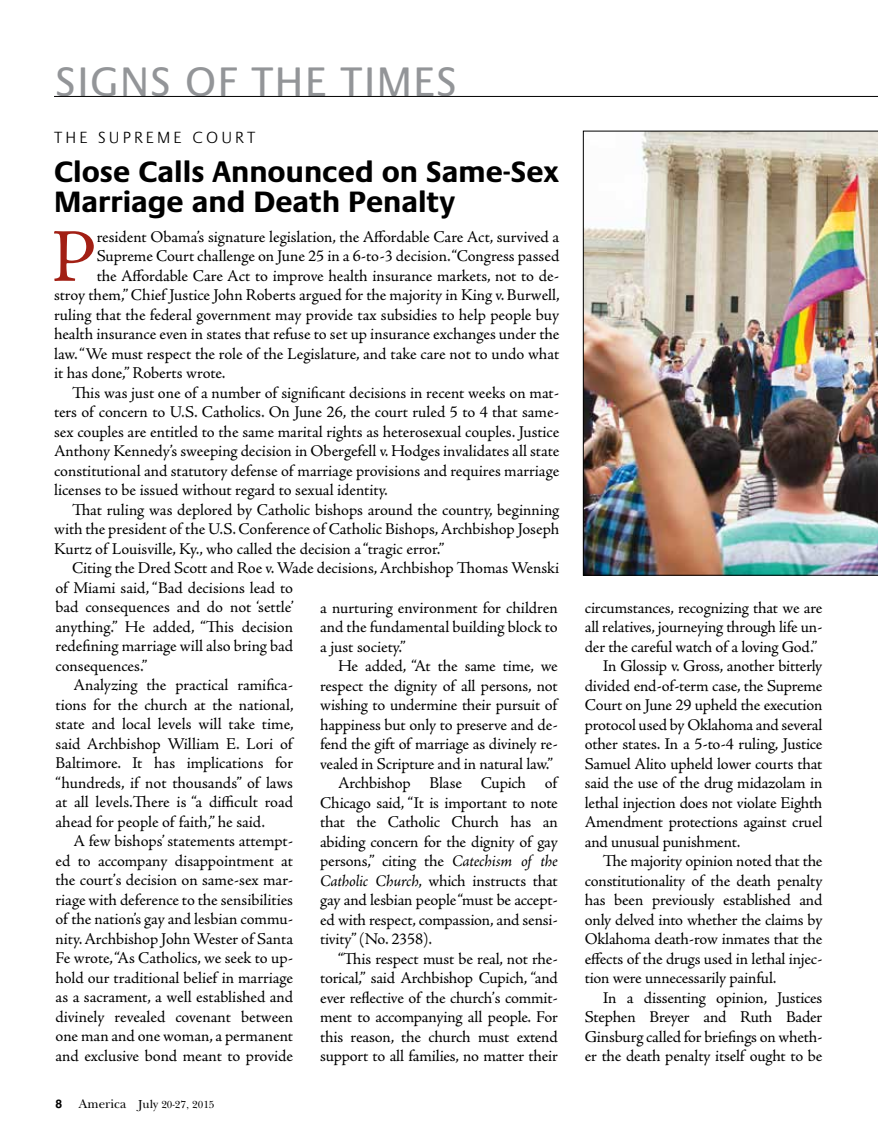
<style>
.page{position:relative;width:878px;height:1134px;background:#fff}
.page>*{position:absolute;margin:0;border:0;box-sizing:border-box;transform-origin:0 0}
.t1{font:76.2px "Adobe Jenson Pro";color:#a21f14}
.t2{font:42px "Praxis LT Pro";letter-spacing:.035em;color:#939598}
.t3{font:700 30px/30px "Praxis LT Pro";color:#000}
.t4{font:16.5px/19.5px "Adobe Jenson Pro";letter-spacing:-.005em;color:#000;text-align:justify}
.t5{font:300 16.5px "Praxis LT Pro";letter-spacing:.19em;color:#000}
.t6{font:10.5px "New Baskerville ITC";color:#000}
.s1{font-style:italic}
.s2{font-family:"Helvetica LT Std";font-weight:700;font-size:12px}
.s3{font-size:12.75px}
.s4{font-size:12px}
</style>
<div class="page">
<img style="left:583px;top:131px;width:295px;height:444px">
<hr style="left:54px;top:96px;width:824px;height:1px;background:#000">
<h2 class="t2" style="left:56px;top:58px;width:403px">SIGNS OF THE TIMES</h2>
<p class="t5" style="left:54px;top:128px;width:203px">THE SUPREME COURT</p>
<h3 class="t3" style="left:54px;top:157px;width:506px">Close Calls Announced on Same-Sex<br>Marriage and Death Penalty</h3>
<h1 class="t1" style="left:51px;top:214px;width:47px">P</h1>
<p class="t4" style="left:97px;top:227px;width:464px">resident Obama’s signature legislation, the Affordable Care Act, survived a</p>
<p class="t4" style="left:97px;top:247px;width:464px">Supreme Court challenge on June 25 in a 6-to-3 decision. “Congress passed</p>
<p class="t4" style="left:97px;top:266px;width:464px">the Affordable Care Act to improve health insurance markets, not to de-</p>
<p class="t4" style="left:54px;top:286px;width:507px">stroy them,” Chief Justice John Roberts argued for the majority in King v. Burwell,</p>
<p class="t4" style="left:54px;top:305px;width:506px">ruling that the federal government may provide tax subsidies to help people buy</p>
<p class="t4" style="left:54px;top:325px;width:507px">health insurance even in states that refuse to set up insurance exchanges under the</p>
<p class="t4" style="left:54px;top:344px;width:506px">law. “We must respect the role of the Legislature, and take care not to undo what</p>
<p class="t4" style="left:54px;top:364px;width:173px">it has done,” Roberts wrote.</p>
<p class="t4" style="left:72px;top:383px;width:488px">This was just one of a number of significant decisions in recent weeks on mat-</p>
<p class="t4" style="left:54px;top:403px;width:506px">ters of concern to U.S. Catholics. On June 26, the court ruled 5 to 4 that same-</p>
<p class="t4" style="left:54px;top:422px;width:507px">sex couples are entitled to the same marital rights as heterosexual couples. Justice</p>
<p class="t4" style="left:54px;top:442px;width:507px">Anthony Kennedy’s sweeping decision in Obergefell v. Hodges invalidates all state</p>
<p class="t4" style="left:54px;top:461px;width:507px">constitutional and statutory defense of marriage provisions and requires marriage</p>
<p class="t4" style="left:54px;top:481px;width:335px">licenses to be issued without regard to sexual identity.</p>
<p class="t4" style="left:72px;top:500px;width:489px">That ruling was deplored by Catholic bishops around the country, beginning</p>
<p class="t4" style="left:54px;top:520px;width:506px">with the president of the U.S. Conference of Catholic Bishops, Archbishop Joseph</p>
<p class="t4" style="left:54px;top:539px;width:392px">Kurtz of Louisville, Ky., who called the decision a “tragic error.”</p>
<p class="t4" style="left:72px;top:559px;width:488px">Citing the Dred Scott and Roe v. Wade decisions, Archbishop Thomas Wenski</p>
<p class="t4" style="left:55px;top:578px;width:239px">of Miami said, “Bad decisions lead to</p>
<p class="t4" style="left:55px;top:598px;width:240px">bad consequences and do not ‘settle’</p>
<p class="t4" style="left:55px;top:617px;width:239px">anything.” He added, “This decision</p>
<p class="t4" style="left:55px;top:637px;width:239px">redefining marriage will also bring bad</p>
<p class="t4" style="left:55px;top:656px;width:93px">consequences.”</p>
<p class="t4" style="left:73px;top:676px;width:221px">Analyzing the practical ramifica-</p>
<p class="t4" style="left:55px;top:695px;width:239px">tions for the church at the national,</p>
<p class="t4" style="left:55px;top:715px;width:240px">state and local levels will take time,</p>
<p class="t4" style="left:55px;top:734px;width:239px">said Archbishop William E. Lori of</p>
<p class="t4" style="left:55px;top:754px;width:239px">Baltimore. It has implications for</p>
<p class="t4" style="left:55px;top:773px;width:239px">“hundreds, if not thousands” of laws</p>
<p class="t4" style="left:55px;top:793px;width:239px">at all levels.There is “a difficult road</p>
<p class="t4" style="left:55px;top:812px;width:211px">ahead for people of faith,” he said.</p>
<p class="t4" style="left:73px;top:832px;width:221px">A few bishops’ statements attempt-</p>
<p class="t4" style="left:55px;top:851px;width:239px">ed to accompany disappointment at</p>
<p class="t4" style="left:55px;top:871px;width:239px">the court’s decision on same-sex mar-</p>
<p class="t4" style="left:55px;top:890px;width:239px">riage with deference to the sensibilities</p>
<p class="t4" style="left:55px;top:910px;width:239px">of the nation’s gay and lesbian commu-</p>
<p class="t4" style="left:55px;top:929px;width:239px">nity. Archbishop John Wester of Santa</p>
<p class="t4" style="left:55px;top:949px;width:239px">Fe wrote, “As Catholics, we seek to up-</p>
<p class="t4" style="left:55px;top:968px;width:239px">hold our traditional belief in marriage</p>
<p class="t4" style="left:55px;top:988px;width:239px">as a sacrament, a well established and</p>
<p class="t4" style="left:55px;top:1007px;width:239px">divinely revealed covenant between</p>
<p class="t4" style="left:55px;top:1027px;width:239px">one man and one woman, a permanent</p>
<p class="t4" style="left:55px;top:1046px;width:239px">and exclusive bond meant to provide</p>
<p class="t4" style="left:320px;top:598px;width:239px">a nurturing environment for children and the fundamental building block to a just society.”</p>
<p class="t4" style="left:338px;top:657px;width:221px">He added, “At the same time, we</p>
<p class="t4" style="left:320px;top:676px;width:239px">respect the dignity of all persons, not</p>
<p class="t4" style="left:320px;top:696px;width:238px">wishing to undermine their pursuit of</p>
<p class="t4" style="left:320px;top:715px;width:239px">happiness but only to preserve and de-</p>
<p class="t4" style="left:320px;top:735px;width:239px">fend the gift of marriage as divinely re-</p>
<p class="t4" style="left:320px;top:754px;width:234px">vealed in Scripture and in natural law.”</p>
<p class="t4" style="left:338px;top:774px;width:220px">Archbishop Blase Cupich of</p>
<p class="t4" style="left:320px;top:793px;width:239px">Chicago said, “It is important to note</p>
<p class="t4" style="left:320px;top:813px;width:239px">that the Catholic Church has an</p>
<p class="t4" style="left:320px;top:832px;width:239px">abiding concern for the dignity of gay</p>
<p class="t4" style="left:320px;top:852px;width:239px">persons,” citing the <span class="s1">Catechism of the</span></p>
<p class="t4" style="left:320px;top:871px;width:239px"><span class="s1">Catholic Church</span>, which instructs that</p>
<p class="t4" style="left:320px;top:891px;width:239px">gay and lesbian people “must be accept-</p>
<p class="t4" style="left:320px;top:910px;width:239px">ed with respect, compassion, and sensi-</p>
<p class="t4" style="left:320px;top:930px;width:113px">tivity” (No. 2358).</p>
<p class="t4" style="left:338px;top:949px;width:221px">“This respect must be real, not rhe-</p>
<p class="t4" style="left:320px;top:969px;width:239px">torical,” said Archbishop Cupich, “and</p>
<p class="t4" style="left:320px;top:988px;width:239px">ever reflective of the church’s commit-</p>
<p class="t4" style="left:320px;top:1008px;width:239px">ment to accompanying all people. For</p>
<p class="t4" style="left:320px;top:1027px;width:239px">this reason, the church must extend</p>
<p class="t4" style="left:320px;top:1047px;width:239px">support to all families, no matter their</p>
<p class="t6" style="left:56px;top:1099px;width:160px"><span class="s2">8</span> <span class="s3">America</span> <span class="s4">July</span> 20-27, 2015</p>
<p class="t4" style="left:584px;top:598px;width:239px">circumstances, recognizing that we are</p>
<p class="t4" style="left:584px;top:618px;width:239px">all relatives, journeying through life un-</p>
<p class="t4" style="left:584px;top:637px;width:234px">der the careful watch of a loving God.”</p>
<p class="t4" style="left:602px;top:657px;width:221px">In Glossip v. Gross, another bitterly</p>
<p class="t4" style="left:584px;top:676px;width:239px">divided end-of-term case, the Supreme</p>
<p class="t4" style="left:584px;top:696px;width:239px">Court on June 29 upheld the execution</p>
<p class="t4" style="left:584px;top:715px;width:239px">protocol used by Oklahoma and several</p>
<p class="t4" style="left:584px;top:735px;width:239px">other states. In a 5-to-4 ruling, Justice</p>
<p class="t4" style="left:584px;top:754px;width:239px">Samuel Alito upheld lower courts that</p>
<p class="t4" style="left:584px;top:774px;width:239px">said the use of the drug midazolam in</p>
<p class="t4" style="left:584px;top:793px;width:239px">lethal injection does not violate Eighth</p>
<p class="t4" style="left:584px;top:813px;width:239px">Amendment protections against cruel</p>
<p class="t4" style="left:584px;top:832px;width:157px">and unusual punishment.</p>
<p class="t4" style="left:602px;top:852px;width:221px">The majority opinion noted that the</p>
<p class="t4" style="left:584px;top:871px;width:239px">constitutionality of the death penalty</p>
<p class="t4" style="left:584px;top:891px;width:239px">has been previously established and</p>
<p class="t4" style="left:584px;top:910px;width:239px">only delved into whether the claims by</p>
<p class="t4" style="left:584px;top:930px;width:239px">Oklahoma death-row inmates that the</p>
<p class="t4" style="left:584px;top:949px;width:239px">effects of the drugs used in lethal injec-</p>
<p class="t4" style="left:584px;top:969px;width:193px">tion were unnecessarily painful.</p>
<p class="t4" style="left:602px;top:988px;width:221px">In a dissenting opinion, Justices</p>
<p class="t4" style="left:584px;top:1008px;width:239px">Stephen Breyer and Ruth Bader</p>
<p class="t4" style="left:584px;top:1027px;width:239px">Ginsburg called for briefings on wheth-</p>
<p class="t4" style="left:584px;top:1047px;width:239px">er the death penalty itself ought to be</p>
</div>
